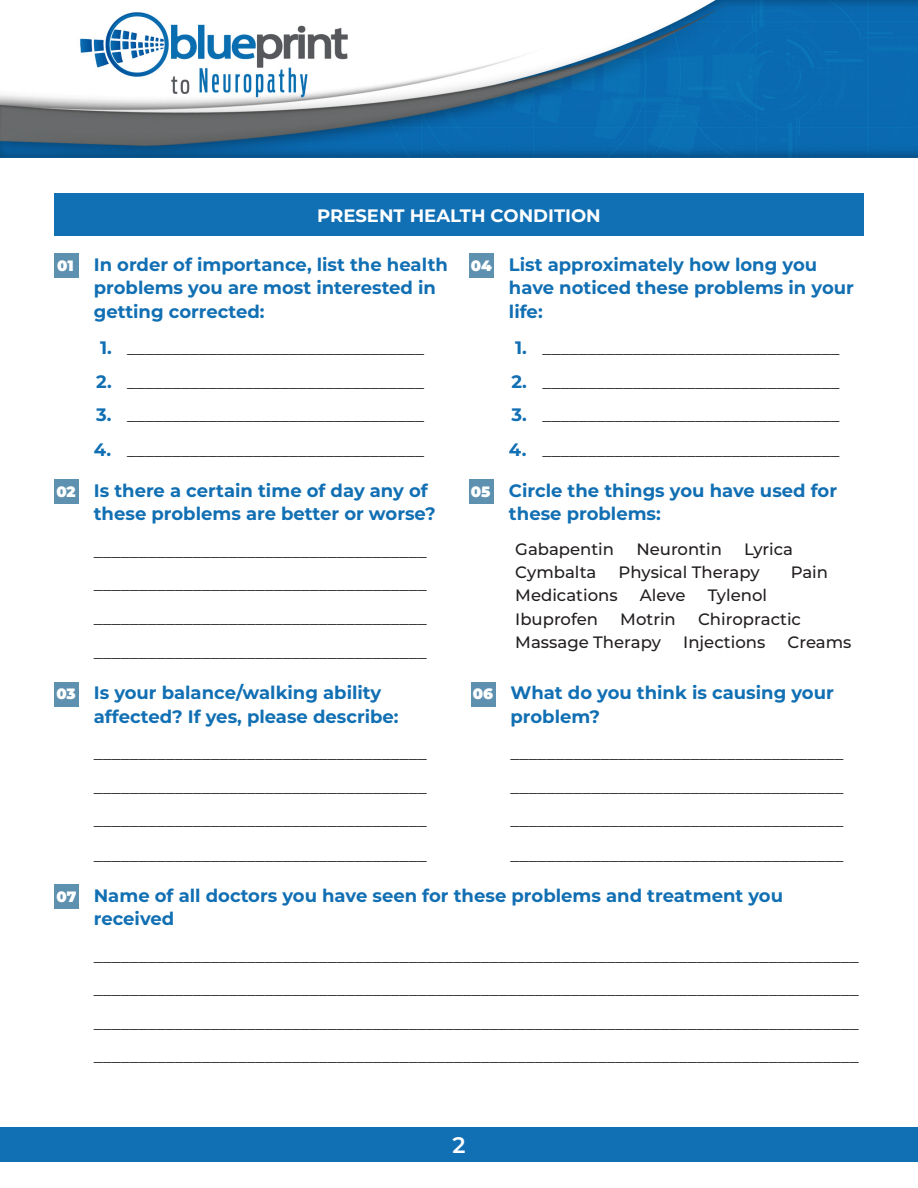
<style>
.page{position:relative;width:918px;height:1188px;background:#fff}
.page>*{position:absolute;margin:0;border:0;box-sizing:border-box;transform-origin:0 0}
.t1{font:600 22.5px "Montserrat";color:#fff}
.t2{font:18px "Montserrat";color:#231f20}
.t3{font:700 18px/23.2px "Montserrat";color:#116fb3}
.t4{font:700 18px "Montserrat";color:#fff}
.t5{font:500 16.5px "Montserrat";color:#231f20}
.t6{font:900 15px "Montserrat";color:#fff}
</style>
<div class="page">
<img style="left:0;top:0;width:918px;height:157px">
<div style="left:0;top:1128px;width:918px;height:34px;background:#116fb3"></div>
<div style="left:54px;top:194px;width:810px;height:42px;background:#116fb3"></div>
<div style="left:54px;top:254px;width:25px;height:24px;background:#5e90b0"></div>
<div style="left:469px;top:254px;width:25px;height:24px;background:#5e90b0"></div>
<div style="left:469px;top:479px;width:25px;height:25px;background:#5e90b0"></div>
<div style="left:54px;top:480px;width:25px;height:24px;background:#5e90b0"></div>
<div style="left:54px;top:682px;width:25px;height:24px;background:#5e90b0"></div>
<div style="left:54px;top:885px;width:25px;height:24px;background:#5e90b0"></div>
<div style="left:471px;top:682px;width:24px;height:24px;background:#5e90b0"></div>
<p class="t4" style="left:317px;top:203px;width:285px">PRESENT HEALTH CONDITION</p>
<p class="t3" style="left:94px;top:252px;width:356px">In order of importance, list the health problems you are most interested in getting corrected:</p>
<p class="t3" style="left:509px;top:252px;width:346px">List approximately how long you have noticed these problems in your life:</p>
<p class="t6" style="left:57px;top:255px;width:18px">01</p>
<p class="t6" style="left:471px;top:255px;width:23px">04</p>
<p class="t3" style="left:100px;top:335px;width:13px">1.</p>
<p class="t3" style="left:515px;top:335px;width:13px">1.</p>
<p class="t2" style="left:127px;top:335px;width:298px">_________________________________</p>
<p class="t2" style="left:542px;top:335px;width:298px">_________________________________</p>
<p class="t3" style="left:96px;top:369px;width:17px">2.</p>
<p class="t3" style="left:512px;top:369px;width:17px">2.</p>
<p class="t3" style="left:96px;top:402px;width:17px">3.</p>
<p class="t3" style="left:512px;top:402px;width:17px">3.</p>
<p class="t3" style="left:94px;top:437px;width:19px">4.</p>
<p class="t3" style="left:509px;top:437px;width:19px">4.</p>
<p class="t2" style="left:127px;top:369px;width:298px">_________________________________</p>
<p class="t2" style="left:542px;top:369px;width:298px">_________________________________</p>
<p class="t2" style="left:127px;top:402px;width:298px">_________________________________</p>
<p class="t2" style="left:542px;top:402px;width:298px">_________________________________</p>
<p class="t2" style="left:127px;top:437px;width:298px">_________________________________</p>
<p class="t2" style="left:542px;top:437px;width:298px">_________________________________</p>
<p class="t3" style="left:94px;top:478px;width:344px">Is there a certain time of day any of these problems are better or worse?</p>
<p class="t6" style="left:56px;top:480px;width:21px">02</p>
<p class="t6" style="left:471px;top:480px;width:21px">05</p>
<p class="t2" style="left:94px;top:538px;width:334px">_____________________________________</p>
<p class="t2" style="left:94px;top:571px;width:334px">_____________________________________</p>
<p class="t2" style="left:94px;top:605px;width:334px">_____________________________________</p>
<p class="t6" style="left:56px;top:683px;width:21px">03</p>
<p class="t2" style="left:94px;top:639px;width:334px">_____________________________________</p>
<p class="t3" style="left:94px;top:681px;width:306px">Is your balance/walking ability affected? If yes, please describe:</p>
<p class="t2" style="left:94px;top:740px;width:334px">_____________________________________</p>
<p class="t6" style="left:473px;top:683px;width:22px">06</p>
<p class="t3" style="left:509px;top:478px;width:330px">Circle the things you have used for these problems:</p>
<p class="t5" style="left:515px;top:537px;width:100px">Gabapentin</p>
<p class="t5" style="left:636px;top:537px;width:87px">Neurontin</p>
<p class="t5" style="left:744px;top:537px;width:50px">Lyrica</p>
<p class="t5" style="left:515px;top:561px;width:83px">Cymbalta</p>
<p class="t5" style="left:619px;top:561px;width:143px">Physical Therapy</p>
<p class="t5" style="left:791px;top:561px;width:39px">Pain</p>
<p class="t5" style="left:515px;top:584px;width:104px">Medications</p>
<p class="t5" style="left:640px;top:584px;width:47px">Aleve</p>
<p class="t5" style="left:708px;top:584px;width:61px">Tylenol</p>
<p class="t5" style="left:515px;top:607px;width:84px">Ibuprofen</p>
<p class="t5" style="left:620px;top:607px;width:57px">Motrin</p>
<p class="t5" style="left:698px;top:607px;width:105px">Chiropractic</p>
<p class="t5" style="left:515px;top:630px;width:147px">Massage Therapy</p>
<p class="t5" style="left:683px;top:630px;width:84px">Injections</p>
<p class="t5" style="left:788px;top:630px;width:65px">Creams</p>
<p class="t3" style="left:510px;top:681px;width:325px">What do you think is causing your problem?</p>
<p class="t2" style="left:510px;top:740px;width:335px">_____________________________________</p>
<p class="t2" style="left:94px;top:774px;width:334px">_____________________________________</p>
<p class="t2" style="left:510px;top:774px;width:335px">_____________________________________</p>
<p class="t2" style="left:94px;top:807px;width:334px">_____________________________________</p>
<p class="t2" style="left:510px;top:807px;width:335px">_____________________________________</p>
<p class="t6" style="left:56px;top:885px;width:22px">07</p>
<p class="t2" style="left:94px;top:842px;width:334px">_____________________________________</p>
<p class="t2" style="left:510px;top:842px;width:335px">_____________________________________</p>
<p class="t3" style="left:94px;top:883px;width:691px">Name of all doctors you have seen for these problems and treatment you received</p>
<p class="t2" style="left:94px;top:943px;width:767px">_____________________________________________________________________________________</p>
<p class="t2" style="left:94px;top:976px;width:767px">_____________________________________________________________________________________</p>
<p class="t2" style="left:94px;top:1010px;width:767px">_____________________________________________________________________________________</p>
<p class="t2" style="left:94px;top:1043px;width:767px">_____________________________________________________________________________________</p>
<p class="t1" style="left:452px;top:1129px;width:15px">2</p>
</div>
